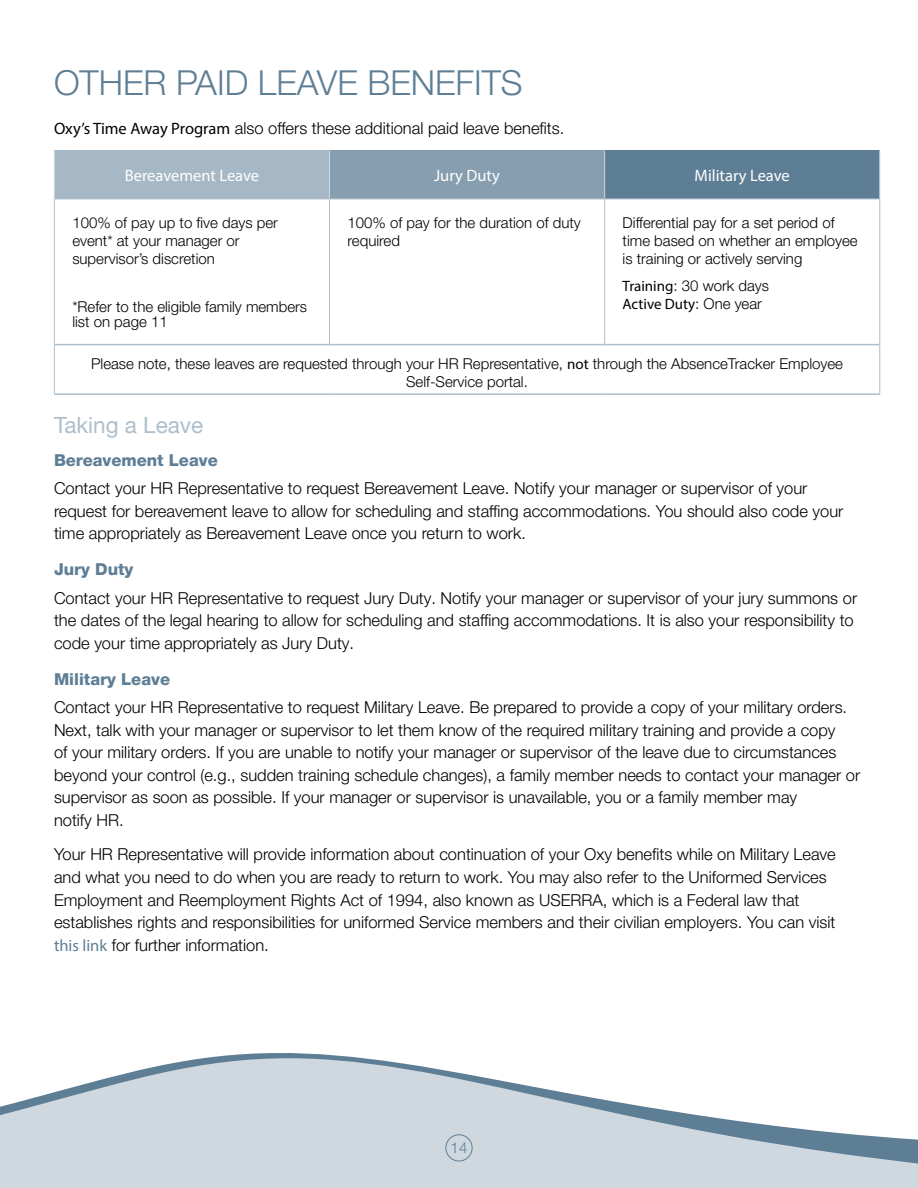
<style>
.page{position:relative;width:918px;height:1188px;background:#fff}
.page>*{position:absolute;margin:0;border:0;box-sizing:border-box;transform-origin:0 0}
.t1{font:300 34.5px "Helvetica Neue LT Pro";color:#5e7e95}
.t2{font:22.5px "Helvetica Neue LT Pro";color:#aebeca}
.t3{font:300 16.5px/22.5px "Helvetica Neue LT Pro";color:#000}
.t4{font:800 16.5px "Helvetica Neue LT Pro";color:#5e7e95}
.t5{font:16.5px "Myriad Pro";color:#fff}
.t6{font:300 15px/18px "Helvetica Neue LT Pro";color:#000}
.t7{font:15px "Myriad Pro";color:#000}
.t8{font:300 15px "Helvetica Neue LT Pro";color:#5e7e95}
.s1{font-family:"Myriad Pro";font-weight:400}
.s2{font-family:"Helvetica Neue LT Pro";font-weight:300}
.s3{font-family:"Myriad Pro";font-weight:400;color:#5e7e95}
</style>
<div class="page">
<div style="left:0;top:1167px;width:918px;height:21px;background:#cfd8df"></div>
<div style="left:54px;top:151px;width:276px;height:48px;background:#a6b8c5"></div>
<div style="left:330px;top:151px;width:275px;height:48px;background:#869eaf"></div>
<div style="left:605px;top:151px;width:275px;height:48px;background:#5e7e95"></div>
<hr style="left:54px;top:199px;width:276px;height:1px;background:#aebeca">
<hr style="left:54px;top:199px;width:1px;height:146px;background:#aebeca">
<hr style="left:330px;top:199px;width:275px;height:1px;background:#aebeca">
<hr style="left:329px;top:199px;width:1px;height:145px;background:#aebeca">
<hr style="left:605px;top:199px;width:275px;height:1px;background:#aebeca">
<hr style="left:604px;top:199px;width:1px;height:145px;background:#aebeca">
<hr style="left:879px;top:199px;width:1px;height:146px;background:#aebeca">
<hr style="left:54px;top:345px;width:1px;height:48px;background:#aebeca">
<hr style="left:879px;top:345px;width:1px;height:48px;background:#aebeca">
<hr style="left:54px;top:151px;width:1px;height:48px;background:#cfd8df">
<hr style="left:329px;top:151px;width:1px;height:48px;background:#cfd8df">
<hr style="left:604px;top:151px;width:1px;height:48px;background:#cfd8df">
<hr style="left:879px;top:151px;width:1px;height:48px;background:#cfd8df">
<hr style="left:55px;top:344px;width:275px;height:1px;background:#aebeca">
<hr style="left:330px;top:344px;width:275px;height:1px;background:#aebeca">
<hr style="left:605px;top:344px;width:274px;height:1px;background:#aebeca">
<hr style="left:54px;top:393px;width:276px;height:2px;background:#aebeca">
<hr style="left:330px;top:393px;width:275px;height:2px;background:#aebeca">
<hr style="left:605px;top:393px;width:275px;height:2px;background:#aebeca">
<svg style="left:0;top:1053px;width:918px;height:114px;fill:#cfd8df"></svg>
<h1 class="t1" style="left:54px;top:62px;width:470px">OTHER PAID LEAVE BENEFITS</h1>
<p class="t3" style="left:54px;top:117px;width:512px"><span class="s1">Oxy’s Time Away Program</span> also offers these additional paid leave benefits.</p>
<p class="t5" style="left:125px;top:165px;width:136px">Bereavement Leave</p>
<p class="t5" style="left:434px;top:165px;width:67px">Jury Duty</p>
<p class="t5" style="left:695px;top:165px;width:97px">Military Leave</p>
<p class="t6" style="left:72px;top:213px;width:207px">100% of pay up to five days per event* at your manager or supervisor’s discretion</p>
<p class="t6" style="left:72px;top:298px;width:236px;line-height:15px">*Refer to the eligible family members list on page 11</p>
<p class="t6" style="left:348px;top:213px;width:235px">100% of pay for the duration of duty required</p>
<p class="t6" style="left:623px;top:213px;width:237px">Differential pay for a set period of time based on whether an employee is training or actively serving</p>
<p class="t6" style="left:623px;top:276px;width:148px"><span class="s1">Training</span>: 30 work days</p>
<p class="t7" style="left:623px;top:294px;width:141px">Active Duty<span class="s2">: One year</span></p>
<p class="t6" style="left:91px;top:355px;width:753px;text-align:center">Please note, these leaves are requested through your HR Representative, <span class="s1">not</span> through the AbsenceTracker Employee<br>Self-Service portal.</p>
<h2 class="t2" style="left:54px;top:411px;width:151px">Taking a Leave</h2>
<p class="t4" style="left:54px;top:450px;width:165px">Bereavement Leave</p>
<p class="t3" style="left:54px;top:477px;width:791px">Contact your HR Representative to request Bereavement Leave. Notify your manager or supervisor of your request for bereavement leave to allow for scheduling and staffing accommodations. You should also code your time appropriately as Bereavement Leave once you return to work.</p>
<p class="t4" style="left:54px;top:560px;width:81px">Jury Duty</p>
<p class="t3" style="left:54px;top:586px;width:805px">Contact your HR Representative to request Jury Duty. Notify your manager or supervisor of your jury summons or the dates of the legal hearing to allow for scheduling and staffing accommodations. It is also your responsibility to code your time appropriately as Jury Duty.</p>
<p class="t4" style="left:54px;top:669px;width:118px">Military Leave</p>
<p class="t3" style="left:54px;top:696px;width:808px">Contact your HR Representative to request Military Leave. Be prepared to provide a copy of your military orders.<br>Next, talk with your manager or supervisor to let them know of the required military training and provide a copy<br>of your military orders. If you are unable to notify your manager or supervisor of the leave due to circumstances beyond your control (e.g., sudden training schedule changes), a family member needs to contact your manager or supervisor as soon as possible. If your manager or supervisor is unavailable, you or a family member may<br>notify HR.</p>
<p class="t3" style="left:54px;top:843px;width:783px">Your HR Representative will provide information about continuation of your Oxy benefits while on Military Leave and what you need to do when you are ready to return to work. You may also refer to the Uniformed Services Employment and Reemployment Rights Act of 1994, also known as USERRA, which is a Federal law that establishes rights and responsibilities for uniformed Service members and their civilian employers. You can visit <span class="s3">this link</span> for further information.</p>
<p class="t8" style="left:451px;top:1139px;width:18px">14</p>
</div>
